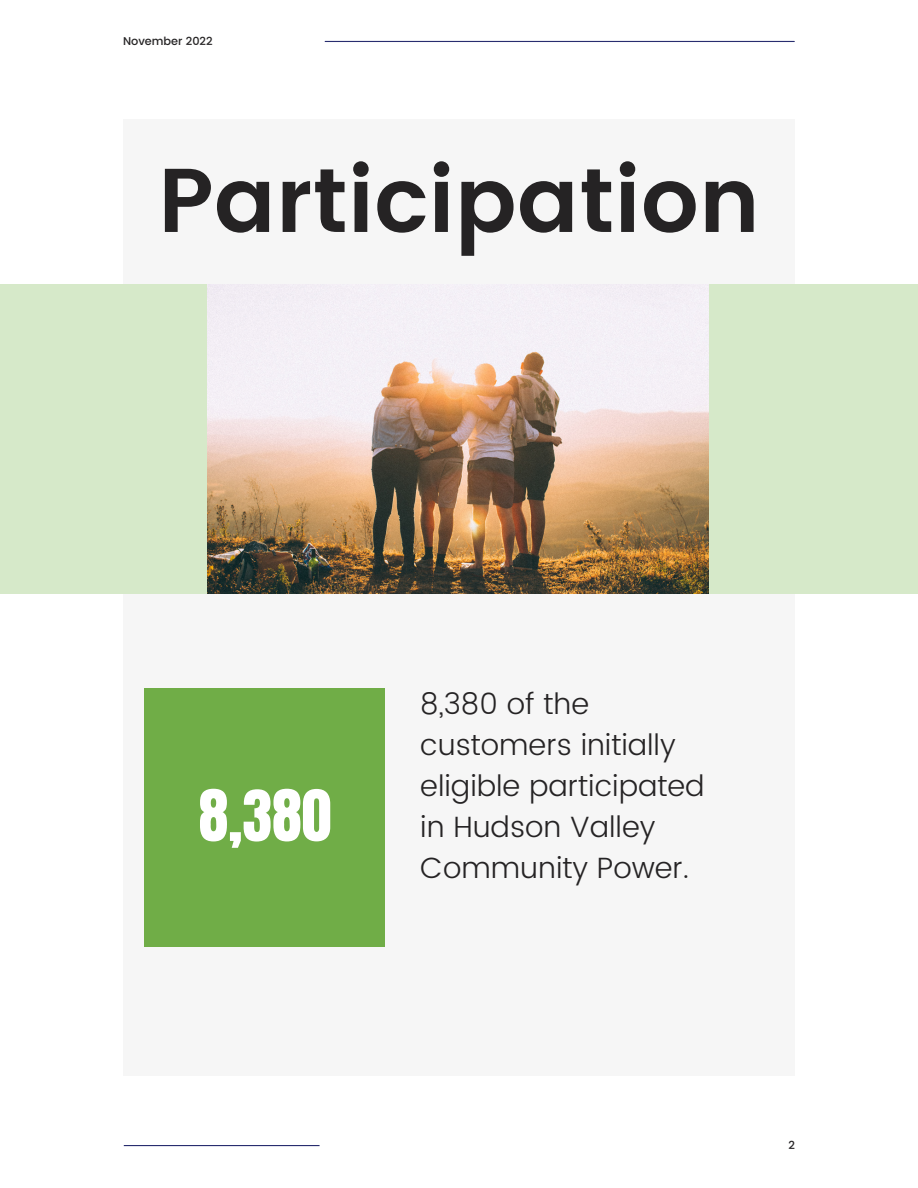
<style>
.page{position:relative;width:918px;height:1188px;background:#fff}
.page>*{position:absolute;margin:0;border:0;box-sizing:border-box;transform-origin:0 0}
.t1{font:600 90.45px "Poppins";color:#252324}
.t2{font:60px "Anton";color:#fff}
.t3{font:300 29.25px/41px "Poppins";color:#252324}
.t4{font:500 11.25px "Poppins";color:#252324}
</style>
<div class="page">
<div style="left:123px;top:120px;width:672px;height:956px;background:#f6f6f6"></div>
<hr style="left:124px;top:1145px;width:196px;height:1px;background:#282d6f">
<hr style="left:325px;top:41px;width:469px;height:1px;background:#282d6f">
<div style="left:0;top:284px;width:216px;height:310px;background:#d6e9c9"></div>
<img style="left:207px;top:284px;width:502px;height:310px">
<div style="left:709px;top:284px;width:209px;height:310px;background:#d6e9c9"></div>
<div style="left:145px;top:688px;width:240px;height:258px;background:#70ad47"></div>
<p class="t4" style="left:123px;top:34px;width:91px">November 2022</p>
<h1 class="t1" style="left:158px;top:148px;width:603px">Participation</h1>
<h2 class="t2" style="left:199px;top:773px;width:134px">8,380</h2>
<p class="t3" style="left:420px;top:683px;width:286px">8,380 of the customers initially eligible participated in Hudson Valley<br>Community Power.</p>
<p class="t4" style="left:788px;top:1138px;width:8px">2</p>
</div>
